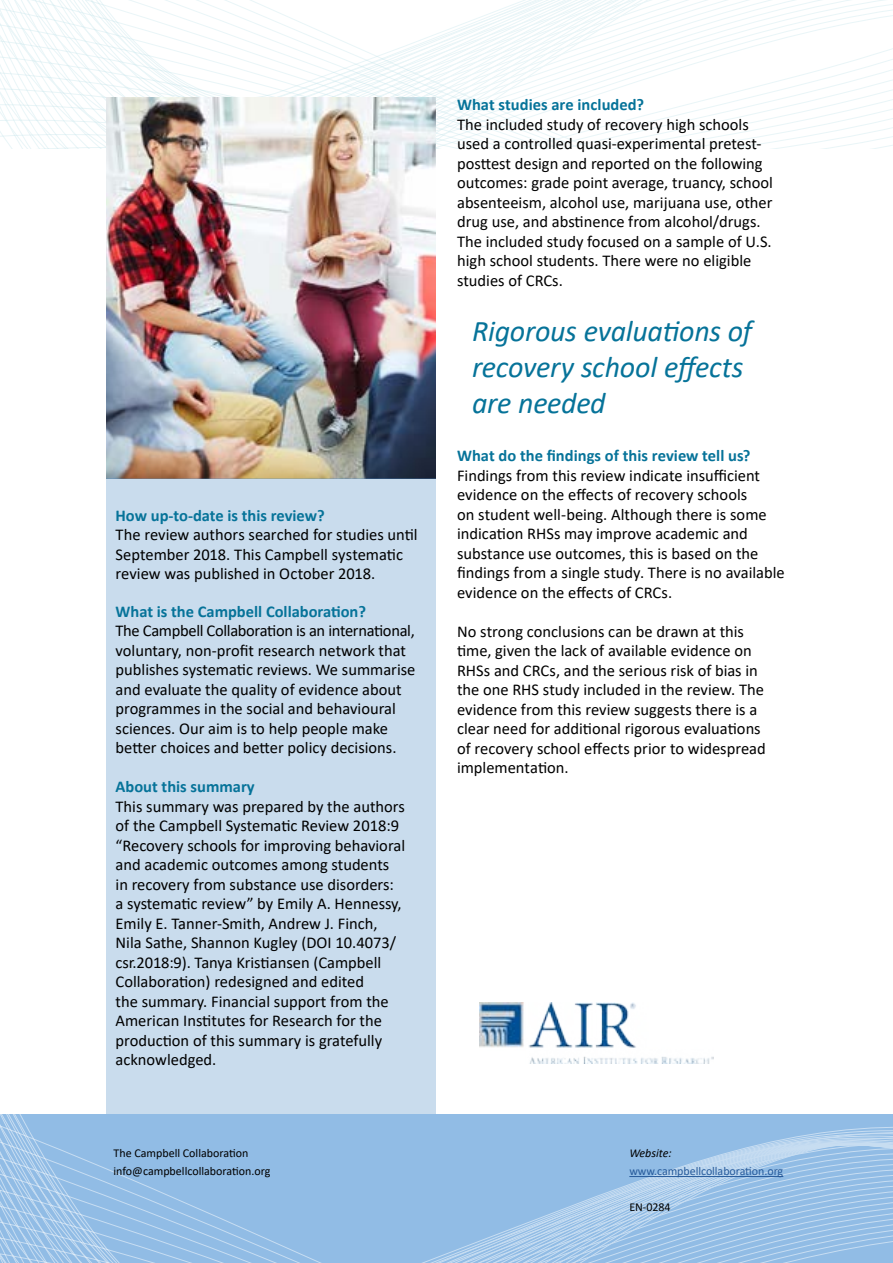
<style>
.page{position:relative;width:893px;height:1263px;background:#fff}
.page>*{position:absolute;margin:0;border:0;box-sizing:border-box;transform-origin:0 0}
.t1{font:italic 30px/36px "Calibri";letter-spacing:-.01em;color:#067399}
.t2{font:16.5px/19.5px "Calibri";color:#000}
.t3{font:700 16.5px "Calibri";color:#067399}
.t4{font:12px/18px "Calibri";color:#000}
.t5{font:12px "Calibri";letter-spacing:-.005em;color:#275b9b}
.t6{font:italic 12px "Calibri";letter-spacing:-.005em;color:#000}
</style>
<div class="page">
<svg style="left:0;top:0;width:893px;height:149px"></svg>
<svg style="left:0;top:1114px;width:893px;height:149px;background:#97c0e6"></svg>
<hr style="left:629px;top:1176px;width:154px;height:1px;background:#275b9b">
<img style="left:106px;top:98px;width:330px;height:380px">
<div style="left:106px;top:478px;width:330px;height:636px;background:#c9dced"></div>
<img style="left:480px;top:1002px;width:234px;height:62px">
<p class="t3" style="left:457px;top:93px;width:188px">What studies are included?</p>
<p class="t2" style="left:457px;top:114px;width:317px">The included study of recovery high schools used a controlled quasi-experimental pretest&shy;posttest design and reported on the following outcomes: grade point average, truancy, school absenteeism, alcohol use, marijuana use, other drug use, and abstinence from alcohol/drugs.<br>The included study focused on a sample of U.S. high school students. There were no eligible studies of CRCs.</p>
<p class="t3" style="left:116px;top:503px;width:211px">How up-to-date is this review?</p>
<p class="t2" style="left:116px;top:524px;width:304px">The review authors searched for studies until<br>September 2018. This Campbell systematic review was published in October 2018.</p>
<p class="t3" style="left:116px;top:599px;width:252px">What is the Campbell Collaboration?</p>
<p class="t2" style="left:116px;top:620px;width:301px">The Campbell Collaboration is an international, voluntary, non-profit research network that publishes systematic reviews. We summarise and evaluate the quality of evidence about programmes in the social and behavioural sciences. Our aim is to help people make better choices and better policy decisions.</p>
<p class="t3" style="left:116px;top:775px;width:141px">About this summary</p>
<p class="t2" style="left:116px;top:796px;width:291px">This summary was prepared by the authors of the Campbell Systematic Review 2018:9 “Recovery schools for improving behavioral and academic outcomes among students in recovery from substance use disorders: a systematic review” by Emily A. Hennessy, Emily E. Tanner-Smith, Andrew J. Finch, Nila Sathe, Shannon Kugley (DOI 10.4073/ csr.2018:9). Tanya Kristiansen (Campbell Collaboration) redesigned and edited<br>the summary. Financial support from the American Institutes for Research for the production of this summary is gratefully acknowledged.</p>
<h1 class="t1" style="left:472px;top:312px;width:282px">Rigorous evaluations of recovery school effects are needed</h1>
<p class="t3" style="left:457px;top:444px;width:295px">What do the findings of this review tell us?</p>
<p class="t2" style="left:457px;top:465px;width:329px">Findings from this review indicate insufficient evidence on the effects of recovery schools<br>on student well-being. Although there is some indication RHSs may improve academic and substance use outcomes, this is based on the findings from a single study. There is no available evidence on the effects of CRCs.</p>
<p class="t2" style="left:457px;top:621px;width:310px">No strong conclusions can be drawn at this time, given the lack of available evidence on RHSs and CRCs, and the serious risk of bias in the one RHS study included in the review. The evidence from this review suggests there is a clear need for additional rigorous evaluations of recovery school effects prior to widespread implementation.</p>
<p class="t4" style="left:114px;top:1144px;width:158px">The Campbell Collaboration info@campbellcollaboration.org</p>
<p class="t6" style="left:629px;top:1145px;width:44px">Website:</p>
<p class="t5" style="left:629px;top:1163px;width:155px">www.campbellcollaboration.org</p>
<p class="t4" style="left:629px;top:1198px;width:43px">EN-0284</p>
</div>
